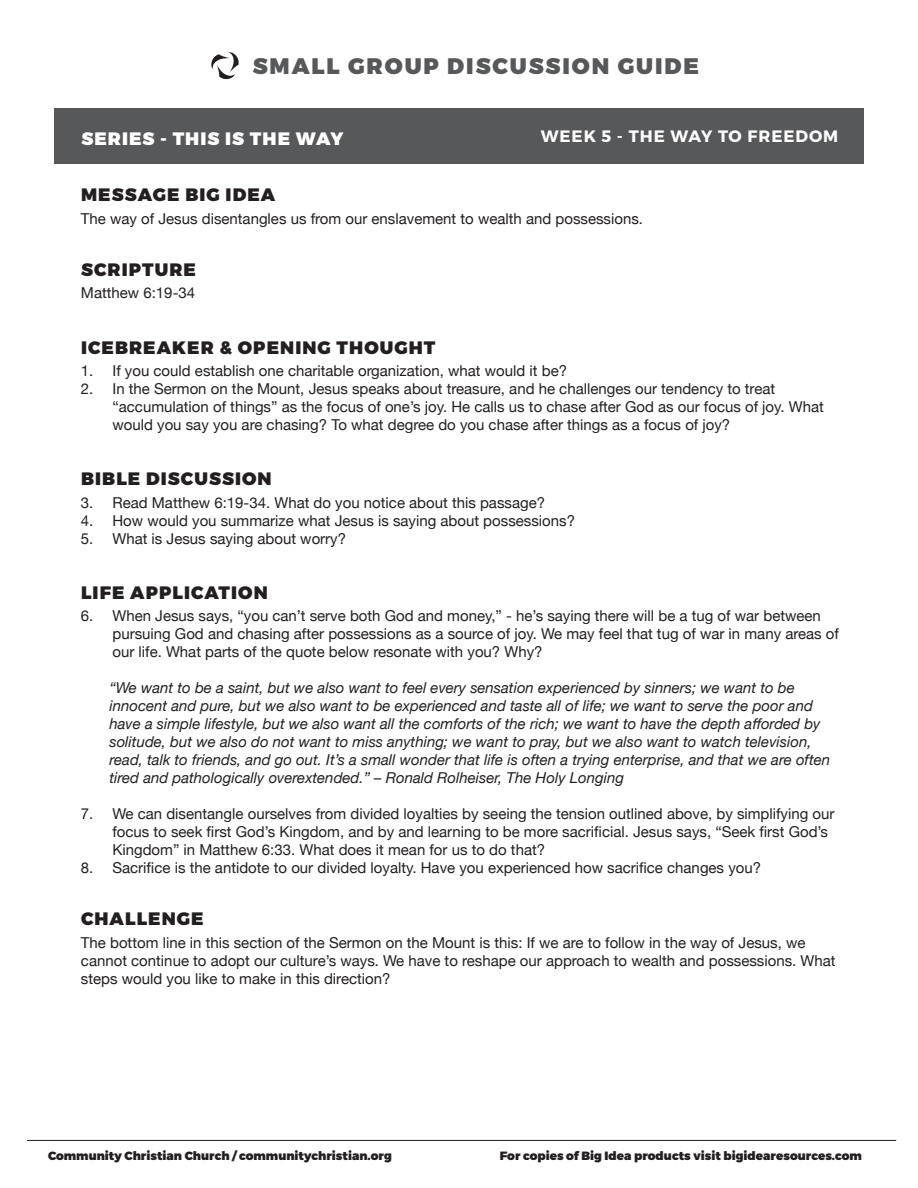
<style>
.page{position:relative;width:918px;height:1188px;background:#fff}
.page>*{position:absolute;margin:0;border:0;box-sizing:border-box;transform-origin:0 0}
.t1{font:900 22.5px "Montserrat";letter-spacing:.085em;color:#57585a}
.Title_medium{font:900 18px "Montserrat";letter-spacing:.06em;color:#231f20}
.Title_medium-2{font:900 18px "Montserrat";letter-spacing:.06em;color:#fff}
.Title_medium-3{font:700 16.5px "Montserrat";letter-spacing:.06em;color:#fff}
.Questions{font:15px/18px "Helvetica Neue";color:#231f20}
.scripture{font:italic 15px/18px "Helvetica Neue";color:#231f20}
.t2{font:900 12px "Montserrat";color:#231f20}
</style>
<div class="page">
<hr style="left:27px;top:1140px;width:869px;height:1px;background:#231f20">
<div style="left:54px;top:108px;width:810px;height:55px;background:#57585a"></div>
<svg style="left:211px;top:52px;width:28px;height:28px"></svg>
<h1 class="t1" style="left:253px;top:52px;width:448px">SMALL GROUP DISCUSSION GUIDE</h1>
<p class="Title_medium-2" style="left:81px;top:127px;width:263px">SERIES - THIS IS THE WAY</p>
<p class="Title_medium-3" style="left:541px;top:126px;width:299px">WEEK 5 - THE WAY TO FREEDOM</p>
<p class="Title_medium" style="left:81px;top:184px;width:196px">MESSAGE BIG IDEA</p>
<p class="Questions" style="left:81px;top:210px;width:564px">The way of Jesus disentangles us from our enslavement to wealth and possessions.</p>
<p class="Title_medium" style="left:81px;top:258px;width:116px">SCRIPTURE</p>
<p class="Questions" style="left:81px;top:285px;width:116px">Matthew 6:19-34</p>
<p class="Title_medium" style="left:81px;top:336px;width:356px">ICEBREAKER &amp; OPENING THOUGHT</p>
<p class="Questions" style="left:81px;top:362px;width:488px">1. If you could establish one charitable organization, what would it be?</p>
<p class="Questions" style="left:112px;top:380px;width:713px;text-indent:-32px">2. In the Sermon on the Mount, Jesus speaks about treasure, and he challenges our tendency to treat “accumulation of things” as the focus of one’s joy. He calls us to chase after God as our focus of joy. What would you say you are chasing? To what degree do you chase after things as a focus of joy?</p>
<p class="Title_medium" style="left:81px;top:468px;width:192px">BIBLE DISCUSSION</p>
<p class="Questions" style="left:81px;top:494px;width:466px">3. Read Matthew 6:19-34. What do you notice about this passage?</p>
<p class="Questions" style="left:81px;top:512px;width:496px">4. How would you summarize what Jesus is saying about possessions?</p>
<p class="Questions" style="left:81px;top:530px;width:267px">5. What is Jesus saying about worry?</p>
<p class="Title_medium" style="left:81px;top:581px;width:188px">LIFE APPLICATION</p>
<p class="Questions" style="left:112px;top:608px;width:728px;text-indent:-32px">6. When Jesus says, “you can’t serve both God and money,” - he’s saying there will be a tug of war between pursuing God and chasing after possessions as a source of joy. We may feel that tug of war in many areas of our life. What parts of the quote below resonate with you? Why?</p>
<p class="scripture" style="left:109px;top:680px;width:722px">“We want to be a saint, but we also want to feel every sensation experienced by sinners; we want to be innocent and pure, but we also want to be experienced and taste all of life; we want to serve the poor and have a simple lifestyle, but we also want all the comforts of the rich; we want to have the depth afforded by solitude, but we also do not want to miss anything; we want to pray, but we also want to watch television, read, talk to friends, and go out. It’s a small wonder that life is often a trying enterprise, and that we are often tired and pathologically overextended.” – Ronald Rolheiser, The Holy Longing</p>
<p class="Questions" style="left:112px;top:806px;width:724px;text-indent:-32px">7. We can disentangle ourselves from divided loyalties by seeing the tension outlined above, by simplifying our focus to seek first God’s Kingdom, and by and learning to be more sacrificial. Jesus says, “Seek first God’s<br>Kingdom” in Matthew 6:33. What does it mean for us to do that?</p>
<p class="Questions" style="left:81px;top:860px;width:682px">8. Sacrifice is the antidote to our divided loyalty. Have you experienced how sacrifice changes you?</p>
<p class="Title_medium" style="left:81px;top:908px;width:124px">CHALLENGE</p>
<p class="Questions" style="left:81px;top:934px;width:756px">The bottom line in this section of the Sermon on the Mount is this: If we are to follow in the way of Jesus, we cannot continue to adopt our culture’s ways. We have to reshape our approach to wealth and possessions. What steps would you like to make in this direction?</p>
<p class="t2" style="left:48px;top:1148px;width:345px">Community Christian Church / communitychristian.org</p>
<p class="t2" style="left:500px;top:1148px;width:364px">For copies of Big Idea products visit bigidearesources.com</p>
</div>
